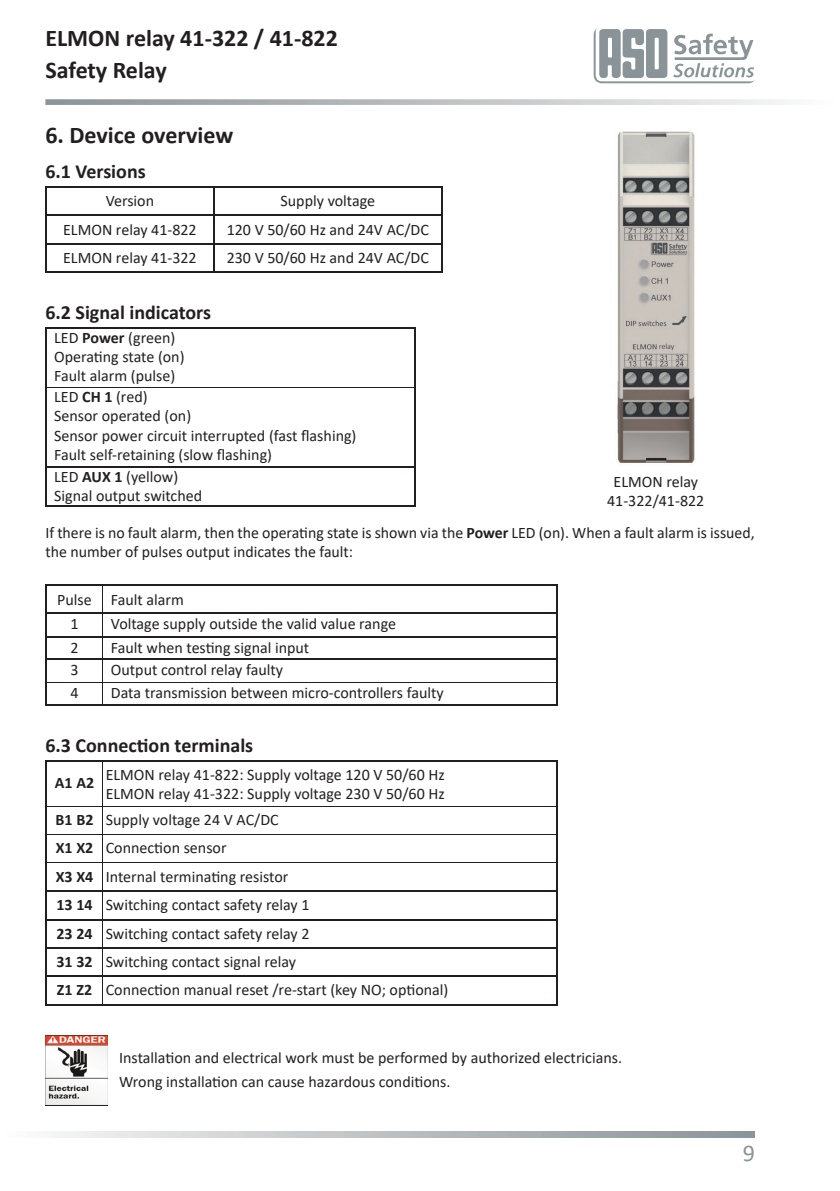
<style>
.page{position:relative;width:840px;height:1191px;background:#fff}
.page>*{position:absolute;margin:0;border:0;box-sizing:border-box;transform-origin:0 0}
.t1{font:700 24px/31.6px "Calibri";color:#231f20}
.t2{font:24px "Calibri";color:#8a9498}
.t3{font:700 20px "Calibri";color:#231f20}
.t4{font:16px/19.2px "Calibri";color:#231f20}
.t5{font:700 16px "Calibri";color:#231f20}
.s1{font-weight:700}
</style>
<div class="page">
<svg style="left:51px;top:1131px;width:703px;height:6px;background:#bcc0c2"></svg>
<svg style="left:45px;top:99px;width:743px;height:6px;background:#bfc3c5"></svg>
<svg style="left:593px;top:28px;width:161px;height:55px"></svg>
<hr style="left:45px;top:186px;width:169px;height:2px;background:#231f20">
<hr style="left:45px;top:188px;width:2px;height:27px;background:#231f20">
<hr style="left:214px;top:186px;width:228px;height:2px;background:#231f20">
<hr style="left:45px;top:215px;width:2px;height:29px;background:#231f20">
<hr style="left:45px;top:244px;width:2px;height:27px;background:#231f20">
<svg style="left:213px;top:188px;width:1px;height:83px"></svg>
<svg style="left:441px;top:188px;width:1px;height:83px"></svg>
<hr style="left:47px;top:215px;width:167px;height:1px;background:#231f20">
<hr style="left:214px;top:215px;width:227px;height:1px;background:#231f20">
<hr style="left:47px;top:243px;width:167px;height:1px;background:#231f20">
<hr style="left:214px;top:243px;width:227px;height:1px;background:#231f20">
<hr style="left:45px;top:271px;width:169px;height:1px;background:#231f20">
<hr style="left:214px;top:271px;width:228px;height:1px;background:#231f20">
<hr style="left:45px;top:327px;width:370px;height:1px;background:#231f20">
<hr style="left:45px;top:328px;width:2px;height:59px;background:#231f20">
<hr style="left:414px;top:328px;width:1px;height:59px;background:#231f20">
<hr style="left:45px;top:387px;width:2px;height:80px;background:#231f20">
<hr style="left:414px;top:387px;width:1px;height:80px;background:#231f20">
<hr style="left:47px;top:387px;width:367px;height:1px;background:#231f20">
<hr style="left:47px;top:466px;width:367px;height:1px;background:#231f20">
<hr style="left:45px;top:467px;width:2px;height:38px;background:#231f20">
<hr style="left:414px;top:467px;width:1px;height:38px;background:#231f20">
<hr style="left:45px;top:505px;width:370px;height:2px;background:#231f20">
<svg style="left:47px;top:585px;width:509px;height:98px"></svg>
<hr style="left:45px;top:614px;width:2px;height:22px;background:#231f20">
<hr style="left:45px;top:636px;width:2px;height:23px;background:#231f20">
<hr style="left:45px;top:659px;width:2px;height:23px;background:#231f20">
<hr style="left:47px;top:636px;width:56px;height:1px;background:#231f20">
<hr style="left:103px;top:636px;width:453px;height:1px;background:#231f20">
<hr style="left:47px;top:659px;width:56px;height:1px;background:#231f20">
<hr style="left:103px;top:659px;width:453px;height:1px;background:#231f20">
<hr style="left:45px;top:584px;width:58px;height:1px;background:#231f20">
<hr style="left:45px;top:585px;width:2px;height:27px;background:#231f20">
<hr style="left:103px;top:584px;width:454px;height:1px;background:#231f20">
<hr style="left:45px;top:612px;width:58px;height:2px;background:#231f20">
<hr style="left:103px;top:612px;width:454px;height:2px;background:#231f20">
<hr style="left:47px;top:681px;width:56px;height:1px;background:#231f20">
<hr style="left:103px;top:681px;width:453px;height:1px;background:#231f20">
<svg style="left:102px;top:585px;width:1px;height:119px"></svg>
<hr style="left:45px;top:682px;width:2px;height:22px;background:#231f20">
<svg style="left:556px;top:585px;width:1px;height:119px"></svg>
<hr style="left:45px;top:704px;width:58px;height:1px;background:#231f20">
<hr style="left:103px;top:704px;width:454px;height:1px;background:#231f20">
<svg style="left:47px;top:761px;width:509px;height:188px"></svg>
<hr style="left:45px;top:806px;width:2px;height:28px;background:#231f20">
<hr style="left:45px;top:834px;width:2px;height:29px;background:#231f20">
<hr style="left:45px;top:863px;width:2px;height:27px;background:#231f20">
<hr style="left:45px;top:890px;width:58px;height:2px;background:#231f20">
<hr style="left:45px;top:892px;width:2px;height:27px;background:#231f20">
<hr style="left:103px;top:890px;width:454px;height:2px;background:#231f20">
<hr style="left:45px;top:919px;width:58px;height:1px;background:#231f20">
<hr style="left:45px;top:920px;width:2px;height:27px;background:#231f20">
<hr style="left:103px;top:919px;width:454px;height:1px;background:#231f20">
<hr style="left:45px;top:947px;width:58px;height:1px;background:#231f20">
<hr style="left:45px;top:948px;width:2px;height:27px;background:#231f20">
<hr style="left:103px;top:947px;width:454px;height:1px;background:#231f20">
<hr style="left:45px;top:975px;width:58px;height:2px;background:#231f20">
<hr style="left:45px;top:977px;width:2px;height:27px;background:#231f20">
<hr style="left:103px;top:975px;width:454px;height:2px;background:#231f20">
<svg style="left:556px;top:806px;width:1px;height:198px"></svg>
<hr style="left:45px;top:1004px;width:58px;height:1px;background:#231f20">
<hr style="left:103px;top:1004px;width:454px;height:1px;background:#231f20">
<hr style="left:47px;top:834px;width:56px;height:1px;background:#231f20">
<hr style="left:103px;top:834px;width:453px;height:1px;background:#231f20">
<hr style="left:47px;top:862px;width:56px;height:1px;background:#231f20">
<hr style="left:103px;top:862px;width:453px;height:1px;background:#231f20">
<svg style="left:102px;top:806px;width:1px;height:198px"></svg>
<hr style="left:45px;top:760px;width:58px;height:1px;background:#231f20">
<hr style="left:45px;top:761px;width:2px;height:45px;background:#231f20">
<hr style="left:103px;top:760px;width:454px;height:1px;background:#231f20">
<hr style="left:556px;top:761px;width:1px;height:45px;background:#231f20">
<hr style="left:102px;top:761px;width:1px;height:44px;background:#231f20">
<hr style="left:47px;top:805px;width:56px;height:1px;background:#231f20">
<hr style="left:103px;top:805px;width:453px;height:1px;background:#231f20">
<img style="left:611px;top:104px;width:88px;height:359px">
<img style="left:45px;top:1035px;width:63px;height:70px">
<h1 class="t1" style="left:45px;top:22px;width:294px">ELMON relay 41-322 / 41-822<br>Safety Relay</h1>
<h1 class="t1" style="left:45px;top:119px;width:189px">6. Device overview</h1>
<p class="t3" style="left:45px;top:157px;width:102px">6.1 Versions</p>
<p class="t4" style="left:106px;top:191px;width:50px">Version</p>
<p class="t4" style="left:280px;top:191px;width:96px">Supply voltage</p>
<p class="t4" style="left:63px;top:219px;width:135px">ELMON relay 41-822</p>
<p class="t4" style="left:226px;top:219px;width:204px">120 V 50/60 Hz and 24V AC/DC</p>
<p class="t4" style="left:63px;top:248px;width:135px">ELMON relay 41-322</p>
<p class="t4" style="left:226px;top:248px;width:204px">230 V 50/60 Hz and 24V AC/DC</p>
<p class="t3" style="left:45px;top:298px;width:167px">6.2 Signal indicators</p>
<p class="t4" style="left:54px;top:327px;width:132px">LED <span class="s1">Power</span> (green)<br>Operating state (on)<br>Fault alarm (pulse)</p>
<p class="t4" style="left:54px;top:387px;width:303px">LED <span class="s1">CH 1</span> (red)<br>Sensor operated (on)<br>Sensor power circuit interrupted (fast flashing)<br>Fault self-retaining (slow flashing)</p>
<p class="t4" style="left:54px;top:466px;width:149px">LED <span class="s1">AUX 1</span> (yellow)<br>Signal output switched</p>
<p class="t4" style="left:45px;top:522px;width:710px">If there is no fault alarm, then the operating state is shown via the <span class="s1">Power</span> LED (on). When a fault alarm is issued, the number of pulses output indicates the fault:</p>
<p class="t4" style="left:70px;top:587px;width:115px;line-height:24px;text-indent:-13px">Pulse Fault alarm<br>1</p>
<p class="t4" style="left:607px;top:471px;width:99px;text-align:center">ELMON relay<br>41-322/41-822</p>
<p class="t4" style="left:111px;top:614px;width:286px">Voltage supply outside the valid value range</p>
<p class="t4" style="left:70px;top:637px;width:10px">2</p>
<p class="t4" style="left:111px;top:637px;width:200px">Fault when testing signal input</p>
<p class="t4" style="left:70px;top:660px;width:10px">3</p>
<p class="t4" style="left:111px;top:660px;width:174px">Output control relay faulty</p>
<p class="t4" style="left:70px;top:683px;width:10px">4</p>
<p class="t4" style="left:111px;top:683px;width:334px">Data transmission between micro-controllers faulty</p>
<p class="t3" style="left:45px;top:731px;width:209px">6.3 Connection terminals</p>
<p class="t5" style="left:55px;top:771px;width:41px">A1 A2</p>
<p class="t4" style="left:106px;top:764px;width:340px">ELMON relay 41-822: Supply voltage 120 V 50/60 Hz<br>ELMON relay 41-322: Supply voltage 230 V 50/60 Hz</p>
<p class="t4" style="left:56px;top:805px;width:394px;line-height:28.4px"><span class="s1">B1 B2</span> Supply voltage 24 V AC/DC<br><span class="s1">X1 X2</span> Connection sensor<br><span class="s1">X3 X4</span> Internal terminating resistor<br><span class="s1">13 14</span> Switching contact safety relay 1<br><span class="s1">23 24</span> Switching contact safety relay 2<br><span class="s1">31 32</span> Switching contact signal relay<br><span class="s1">Z1 Z2</span> Connection manual reset /re-start (key NO; optional)</p>
<p class="t4" style="left:119px;top:1044px;width:504px;line-height:24.8px">Installation and electrical work must be performed by authorized electricians.<br>Wrong installation can cause hazardous conditions.</p>
<h1 class="t2" style="left:742px;top:1136px;width:14px">9</h1>
</div>
